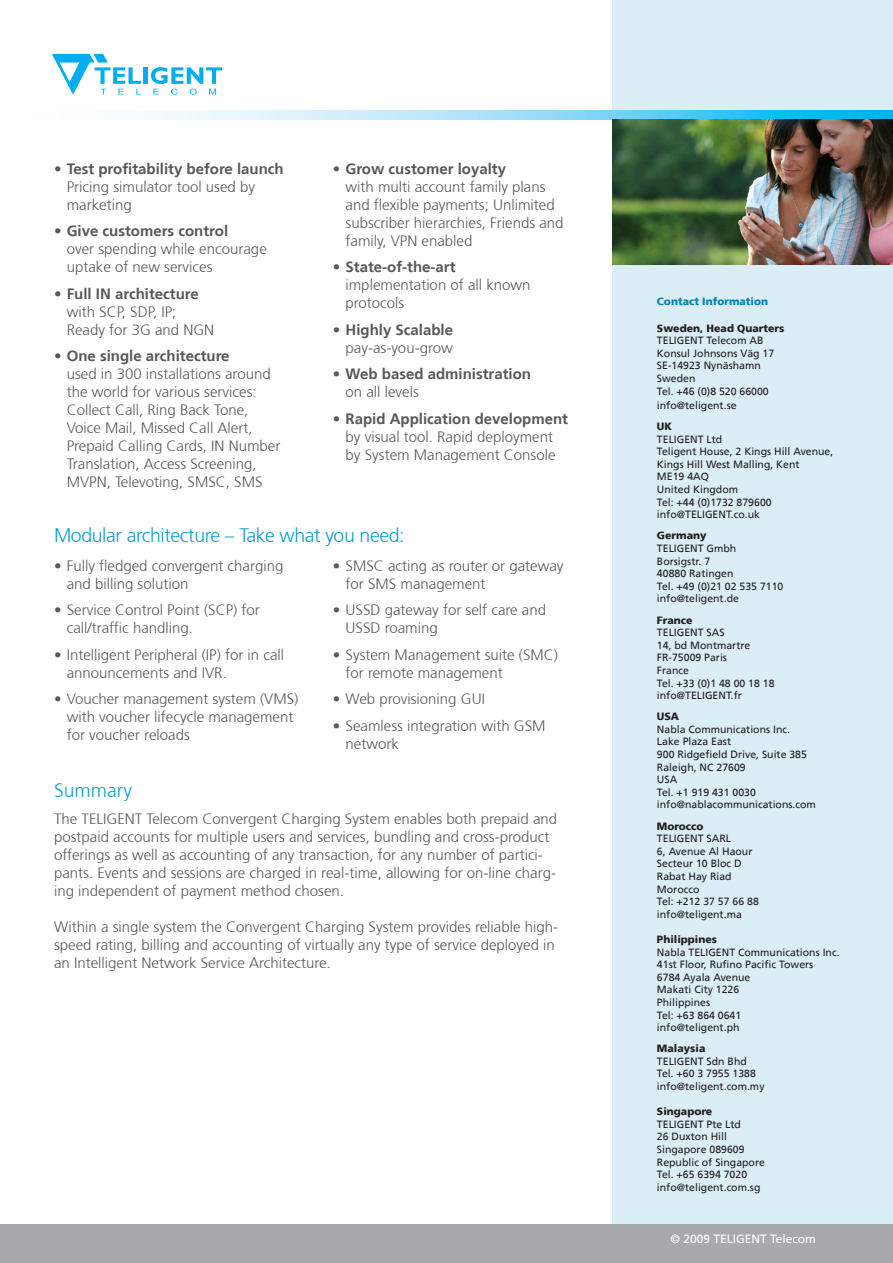
<style>
.page{position:relative;width:893px;height:1263px;background:#fff}
.page>*{position:absolute;margin:0;border:0;box-sizing:border-box;transform-origin:0 0}
.Blue_SubHead{font:300 19.5px "Frutiger 45";letter-spacing:-.02em;color:#109fc9}
.Blue_SubHead-2{font:300 19.5px "Frutiger 45";color:#109fc9}
.Bullet{font:300 15px/18px "Frutiger 45";color:#57585a}
.Body_text{font:300 15px/18px "Frutiger 45";color:#57585a}
.Bullet-2{font:700 15px/18px "Frutiger 65";color:#57585a;text-align:right}
.t1{font:12px "Frutiger 55 Roman";color:#fff}
.t2{font:10.5px/12.6px "Frutiger 55 Roman";color:#231f20}
.t3{font:900 10.5px "Frutiger 75";color:#231f20}
.t4{font:900 10.5px "Frutiger 75";color:#0083b6}
.s1{font-family:"Frutiger 65";font-weight:700}
.s2{font-family:"Frutiger 45";font-weight:300}
.s3{font-family:"Frutiger 75";font-weight:900}
</style>
<div class="page">
<div style="left:612px;top:0;width:281px;height:1263px;background:#dbedf5"></div>
<div style="left:0;top:1225px;width:893px;height:38px;background:#a8a9ad"></div>
<svg style="left:153px;top:111px;width:740px;height:9px;background:#8ddbf7"></svg>
<hr style="left:144px;top:67px;width:4px;height:17px;background:#00aeef">
<svg style="left:151px;top:67px;width:71px;height:28px"></svg>
<svg style="left:52px;top:54px;width:89px;height:41px"></svg>
<img style="left:612px;top:119px;width:281px;height:145px">
<p class="Bullet" style="left:67px;top:160px;width:219px;text-indent:-13px"><span class="s1">• Test profitability before launch<br></span>Pricing simulator tool used by marketing</p>
<p class="Bullet" style="left:67px;top:222px;width:202px;text-indent:-13px"><span class="s1">• Give customers control<br></span>over spending while encourage uptake of new services</p>
<p class="Bullet" style="left:67px;top:285px;width:149px;text-indent:-13px"><span class="s1">• Full IN architecture </span>with SCP, SDP, IP;<br>Ready for 3G and NGN</p>
<p class="Bullet" style="left:67px;top:347px;width:215px;text-indent:-13px"><span class="s1">• One single architecture<br></span>used in 300 installations around the world for various services:<br>Collect Call, Ring Back Tone,<br>Voice Mail, Missed Call Alert,<br>Prepaid Calling Cards, IN Number<br>Translation, Access Screening,<br>MVPN, Televoting, SMSC, SMS</p>
<p class="Bullet" style="left:345px;top:160px;width:220px;text-indent:-13px"><span class="s1">• Grow customer loyalty<br></span>with multi account family plans and flexible payments; Unlimited subscriber hierarchies, Friends and family, VPN enabled</p>
<p class="Bullet" style="left:345px;top:258px;width:187px;text-indent:-13px"><span class="s1">• State-of-the-art </span>implementation of all known protocols</p>
<p class="Bullet-2" style="left:333px;top:321px;width:122px">• Highly Scalable <span class="s2">pay-as-you-grow</span></p>
<p class="Bullet-2" style="left:345px;top:365px;width:187px;text-align:left;text-indent:-13px">• Web based administration <span class="s2">on all levels</span></p>
<p class="Bullet" style="left:333px;top:410px;width:237px;text-align:center"><span class="s1">• Rapid Application development </span>by visual tool. Rapid deployment<br>by System Management Console</p>
<p class="Blue_SubHead" style="left:54px;top:524px;width:352px">Modular architecture – Take what you need:</p>
<p class="Bullet" style="left:67px;top:557px;width:218px;text-indent:-13px">• Fully fledged convergent charging and billing solution</p>
<p class="Bullet" style="left:67px;top:601px;width:195px;text-indent:-13px">• Service Control Point (SCP) for call/traffic handling.</p>
<p class="Bullet" style="left:67px;top:646px;width:219px;text-indent:-13px">• Intelligent Peripheral (IP) for in call announcements and IVR.</p>
<p class="Bullet" style="left:67px;top:690px;width:233px;text-indent:-13px">• Voucher management system (VMS) with voucher lifecycle management for voucher reloads</p>
<p class="Bullet" style="left:345px;top:557px;width:220px;text-indent:-13px">• SMSC acting as router or gateway for SMS management</p>
<p class="Bullet" style="left:345px;top:601px;width:202px;text-indent:-13px">• USSD gateway for self care and<br>USSD roaming</p>
<p class="Bullet" style="left:345px;top:646px;width:214px;text-indent:-13px">• System Management suite (SMC) for remote management</p>
<p class="Bullet" style="left:333px;top:690px;width:154px">• Web provisioning GUI</p>
<p class="Bullet" style="left:345px;top:717px;width:202px;text-indent:-13px">• Seamless integration with GSM network</p>
<p class="Blue_SubHead-2" style="left:54px;top:780px;width:79px">Summary</p>
<p class="Body_text" style="left:54px;top:810px;width:505px">The TELIGENT Telecom Convergent Charging System enables both prepaid and postpaid accounts for multiple users and services, bundling and cross-product offerings as well as accounting of any transaction, for any number of partici&shy;pants. Events and sessions are charged in real-time, allowing for on-line charg&shy;ing independent of payment method chosen.</p>
<p class="Body_text" style="left:54px;top:918px;width:506px">Within a single system the Convergent Charging System provides reliable high&shy;speed rating, billing and accounting of virtually any type of service deployed in an Intelligent Network Service Architecture.</p>
<p class="t4" style="left:657px;top:294px;width:113px">Contact Information</p>
<p class="t3" style="left:657px;top:321px;width:129px">Sweden, Head Quarters</p>
<p class="t2" style="left:657px;top:334px;width:119px">TELIGENT Telecom AB<br>Konsul Johnsons Väg 17<br>SE-14923 Nynäshamn<br>Sweden<br>Tel. +46 (0)8 520 66000</p>
<p class="t2" style="left:657px;top:399px;width:81px">info@teligent.se</p>
<p class="t2" style="left:657px;top:420px;width:67px"><span class="s3">UK<br></span>TELIGENT Ltd</p>
<p class="t2" style="left:657px;top:445px;width:178px">Teligent House, 2 Kings Hill Avenue,<br>Kings Hill West Malling, Kent</p>
<p class="t2" style="left:657px;top:471px;width:53px">ME19 4AQ</p>
<p class="t2" style="left:657px;top:483px;width:83px">United Kingdom</p>
<p class="t2" style="left:657px;top:496px;width:116px">Tel: +44 (0)1732 879600 info@TELIGENT.co.uk</p>
<p class="t3" style="left:657px;top:529px;width:51px">Germany</p>
<p class="t2" style="left:657px;top:542px;width:81px">TELIGENT Gmbh</p>
<p class="t2" style="left:657px;top:555px;width:128px">Borsigstr. 7<br>40880 Ratingen<br>Tel. +49 (0)21 02 535 7110 info@teligent.de</p>
<p class="t2" style="left:657px;top:614px;width:95px"><span class="s3">France<br></span>TELIGENT SAS<br>14, bd Montmartre<br>FR-75009 Paris</p>
<p class="t2" style="left:657px;top:664px;width:119px">France<br>Tel. +33 (0)1 48 00 18 18 info@TELIGENT.fr</p>
<p class="t2" style="left:657px;top:710px;width:151px"><span class="s3">USA<br></span>Nabla Communications Inc.<br>Lake Plaza East<br>900 Ridgefield Drive, Suite 385<br>Raleigh, NC 27609</p>
<p class="t2" style="left:657px;top:773px;width:160px">USA<br>Tel. +1 919 431 0030 info@nablacommunications.com</p>
<p class="t2" style="left:657px;top:820px;width:76px"><span class="s3">Morocco<br></span>TELIGENT SARL</p>
<p class="t2" style="left:657px;top:845px;width:97px">6, Avenue Al Haour</p>
<p class="t2" style="left:657px;top:857px;width:86px">Secteur 10 Bloc D</p>
<p class="t2" style="left:657px;top:870px;width:76px">Rabat Hay Riad</p>
<p class="t2" style="left:657px;top:883px;width:44px">Morocco</p>
<p class="t2" style="left:657px;top:895px;width:103px">Tel: +212 37 57 66 88 info@teligent.ma</p>
<p class="t2" style="left:657px;top:933px;width:184px"><span class="s3">Philippines<br></span>Nabla TELIGENT Communications Inc.</p>
<p class="t2" style="left:657px;top:958px;width:158px">41st Floor, Rufino Pacific Towers</p>
<p class="t2" style="left:657px;top:971px;width:95px">6784 Ayala Avenue</p>
<p class="t2" style="left:657px;top:983px;width:84px">Makati City 1226</p>
<p class="t2" style="left:657px;top:996px;width:86px">Philippines<br>Tel: +63 864 0641 info@teligent.ph</p>
<p class="t3" style="left:657px;top:1042px;width:50px">Malaysia</p>
<p class="t2" style="left:657px;top:1055px;width:91px">TELIGENT Sdn Bhd</p>
<p class="t2" style="left:657px;top:1067px;width:109px">Tel. +60 3 7955 1388 info@teligent.com.my</p>
<p class="t3" style="left:657px;top:1105px;width:57px">Singapore</p>
<p class="t2" style="left:657px;top:1118px;width:86px">TELIGENT Pte Ltd</p>
<p class="t2" style="left:657px;top:1130px;width:72px">26 Duxton Hill</p>
<p class="t2" style="left:657px;top:1143px;width:89px">Singapore 089609</p>
<p class="t2" style="left:657px;top:1156px;width:109px">Republic of Singapore</p>
<p class="t2" style="left:657px;top:1168px;width:92px">Tel. +65 6394 7020</p>
<p class="t2" style="left:657px;top:1181px;width:105px">info@teligent.com.sg</p>
<p class="t1" style="left:670px;top:1232px;width:147px">© 2009 TELIGENT Telecom</p>
</div>
